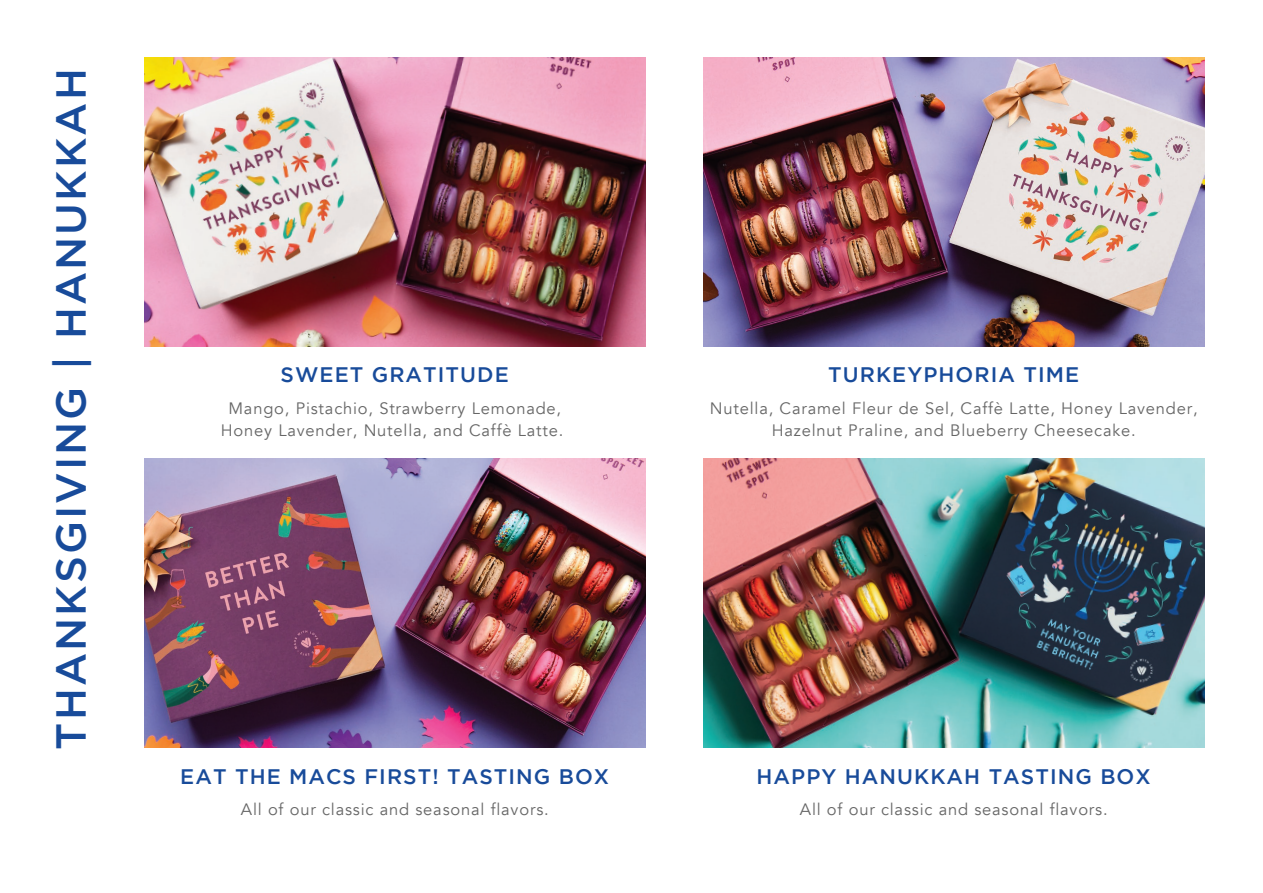
<style>
.page{position:relative;width:1263px;height:893px;background:#fff}
.page>*{position:absolute;margin:0;border:0;box-sizing:border-box;transform-origin:0 0}
.t1{font:500 42px "Gotham";letter-spacing:.05em;color:#184b9a}
.t2{font:500 21px "Gotham";letter-spacing:.05em;color:#184b9a}
.t3{font:16.5px/22.5px "Avenir";letter-spacing:.05em;color:#666;text-align:center}
</style>
<div class="page">
<img style="left:145px;top:57px;width:501px;height:290px">
<img style="left:704px;top:57px;width:501px;height:290px">
<img style="left:145px;top:458px;width:501px;height:290px">
<img style="left:704px;top:458px;width:501px;height:290px">
<h1 class="t1" style="left:44px;top:750px;width:683px;rotate:-90deg">THANKSGIVING | HANUKKAH</h1>
<p class="t2" style="left:281px;top:363px;width:230px">SWEET GRATITUDE</p>
<p class="t3" style="left:221px;top:397px;width:344px">Mango, Pistachio, Strawberry Lemonade,<br>Honey Lavender, Nutella, and Caffè Latte.</p>
<p class="t2" style="left:180px;top:764px;width:430px">EAT THE MACS FIRST! TASTING BOX</p>
<p class="t3" style="left:241px;top:798px;width:309px">All of our classic and seasonal flavors.</p>
<p class="t2" style="left:828px;top:363px;width:252px">TURKEYPHORIA TIME</p>
<p class="t3" style="left:710px;top:397px;width:489px">Nutella, Caramel Fleur de Sel, Caffè Latte, Honey Lavender,<br>Hazelnut Praline, and Blueberry Cheesecake.</p>
<p class="t2" style="left:757px;top:764px;width:396px">HAPPY HANUKKAH TASTING BOX</p>
<p class="t3" style="left:800px;top:798px;width:309px">All of our classic and seasonal flavors.</p>
</div>
